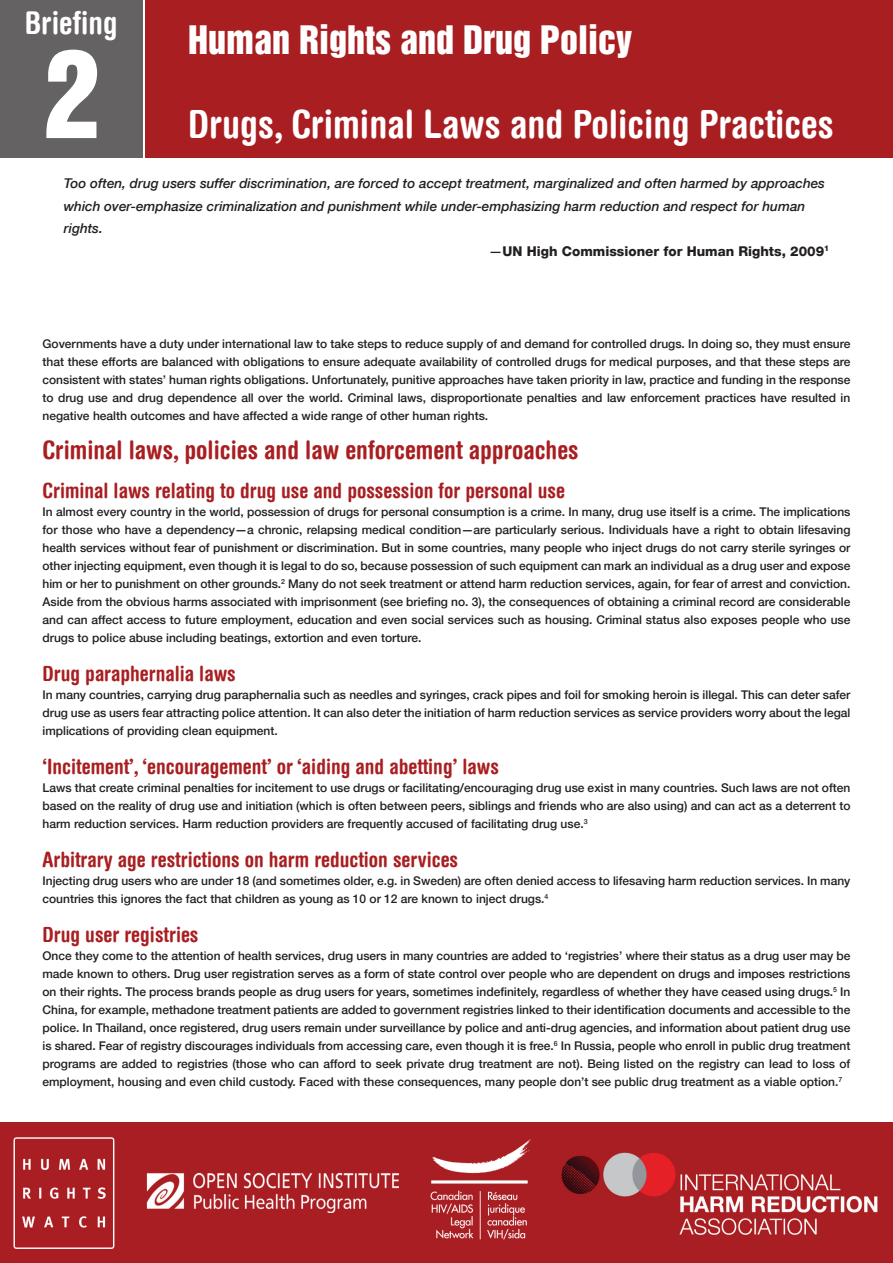
<style>
.page{position:relative;width:893px;height:1263px;background:#fff}
.page>*{position:absolute;margin:0;border:0;box-sizing:border-box;transform-origin:0 0}
.t1{font:110.7px "Helvetica Inserat Cyr Upright";color:#fff}
.t2{font:700 condensed 39px "Helvetica Rounded LT";color:#fff}
.t3{font:36px "Helvetica Inserat Cyr Upright";color:#fff}
.t4{font:700 condensed 31.5px "Helvetica Rounded LT";color:#fff}
.t5{font:700 condensed 25.5px "Helvetica Rounded LT";color:#a91e21}
.t6{font:700 condensed 21px "Helvetica Rounded LT";color:#a91e21}
.t7{font:italic 500 13.5px "Helvetica Neue LT";color:#231f20}
.t8{font:800 13.5px "Helvetica Neue LT";color:#231f20}
.t9{font:500 12px/18px "Helvetica Neue LT";color:#231f20;text-align:justify}
.s1{font-weight:500;font-style:italic}
.s2{color:#201d1e}
</style>
<div class="page">
<div style="left:146px;top:0;width:747px;height:157px;background:#a91e21"></div>
<div style="left:0;top:0;width:143px;height:157px;background:#656263"></div>
<img style="left:0;top:1123px;width:893px;height:140px">
<h3 class="t4" style="left:25px;top:3px;width:94px">Briefing</h3>
<h1 class="t1" style="left:44px;top:28px;width:57px">2</h1>
<h3 class="t3" style="left:188px;top:18px;width:446px">Human Rights and Drug Policy</h3>
<h2 class="t2" style="left:188px;top:101px;width:647px">Drugs, Criminal Laws and Policing Practices</h2>
<p class="t7" style="left:64px;top:175px;width:763px">Too often, drug users suffer discrimination, are forced to accept treatment, marginalized and often harmed by approaches</p>
<p class="t7" style="left:64px;top:198px;width:743px">which over-emphasize criminalization and punishment while under-emphasizing harm reduction and respect for human</p>
<p class="t7" style="left:64px;top:220px;width:41px">rights.</p>
<p class="t8" style="left:489px;top:243px;width:342px"><span class="s1">—</span>UN High Commissioner for Human Rights, 2009<sup>1</sup></p>
<p class="t9" style="left:43px;top:334px;width:809px">Governments have a duty under international law to take steps to reduce supply of and demand for controlled drugs. In doing so, they must ensure that these efforts are balanced with obligations to ensure adequate availability of controlled drugs for medical purposes, and that these steps are consistent with states’ human rights obligations. Unfortunately, punitive approaches have taken priority in law, practice and funding in the response to drug use and drug dependence all over the world. Criminal laws, disproportionate penalties and law enforcement practices have resulted in negative health outcomes and have affected a wide range of other human rights.</p>
<h3 class="t5" style="left:43px;top:434px;width:538px">Criminal laws, policies and law enforcement approaches</h3>
<h3 class="t6" style="left:43px;top:477px;width:524px">Criminal laws relating to drug use and possession for personal use</h3>
<p class="t9" style="left:43px;top:502px;width:809px">In almost every country in the world, possession of drugs for personal consumption is a crime. In many, drug use itself is a crime. The implications for those who have a dependency—a chronic, relapsing medical condition—are particularly serious. Individuals have a right to obtain lifesaving health services without fear of punishment or discrimination. But in some countries, many people who inject drugs do not carry sterile syringes or other injecting equipment, even though it is legal to do so, because possession of such equipment can mark an individual as a drug user and expose him or her to punishment on other grounds.<sup>2</sup> Many do not seek treatment or attend harm reduction services, again, for fear of arrest and conviction.<br>Aside from the obvious harms associated with imprisonment (see briefing no. 3), the consequences of obtaining a criminal record are considerable and can affect access to future employment, education and even social services such as housing. Criminal status also exposes people who use drugs to police abuse including beatings, extortion and even torture.</p>
<h3 class="t6" style="left:43px;top:660px;width:195px">Drug paraphernalia laws</h3>
<p class="t9" style="left:43px;top:685px;width:809px">In many countries, carrying drug paraphernalia such as needles and syringes, crack pipes and foil for smoking heroin is illegal. This can deter safer drug use as users fear attracting police attention. It can also deter the initiation of harm reduction services as service providers worry about the legal implications of providing clean equipment.</p>
<h3 class="t6" style="left:43px;top:753px;width:458px">‘Incitement’, ‘encouragement’ or ‘aiding and abetting’ laws</h3>
<p class="t9" style="left:43px;top:778px;width:809px">Laws that create criminal penalties for incitement to use drugs or facilitating/encouraging drug use exist in many countries. Such laws are not often based on the reality of drug use and initiation (which is often between peers, siblings and friends who are also using) and can act as a deterrent to harm reduction services. Harm reduction providers are frequently accused of facilitating drug use.<sup>3</sup></p>
<h3 class="t6" style="left:43px;top:846px;width:417px">Arbitrary age restrictions on harm reduction services</h3>
<p class="t9" style="left:43px;top:871px;width:809px">Injecting drug users who are under 18 (and sometimes older, e.g. in Sweden) are often denied access to lifesaving harm reduction services. In many countries this ignores the fact that children as young as 10 or 12 are known to inject drugs.<sup>4</sup></p>
<h3 class="t6" style="left:43px;top:921px;width:158px">Drug user registries</h3>
<p class="t9" style="left:43px;top:946px;width:809px">Once they come to the attention of health services, drug users in many countries are added to ‘registries’ where their status as a drug user may be made known to others. <span class="s2">Drug user registration serves as a form of state control over people who are dependent on drugs and imposes restrictions on their rights. The process brands people as drug users for years, sometimes indefinitely, regardless of whether they have ceased using drugs.</span><sup>5</sup> In China, for example, methadone treatment patients are added to government registries linked to their identification documents and accessible to the police. In Thailand, once registered, drug users remain under surveillance by police and anti-drug agencies, and information about patient drug use is shared. Fear of registry discourages individuals from accessing care, even though it is free.<sup>6</sup> In Russia, people who enroll in public drug treatment programs are added to registries (those who can afford to seek private drug treatment are not). Being listed on the registry can lead to loss of employment, housing and even child custody. Faced with these consequences, many people don’t see public drug treatment as a viable option.<sup>7</sup></p>
</div>
